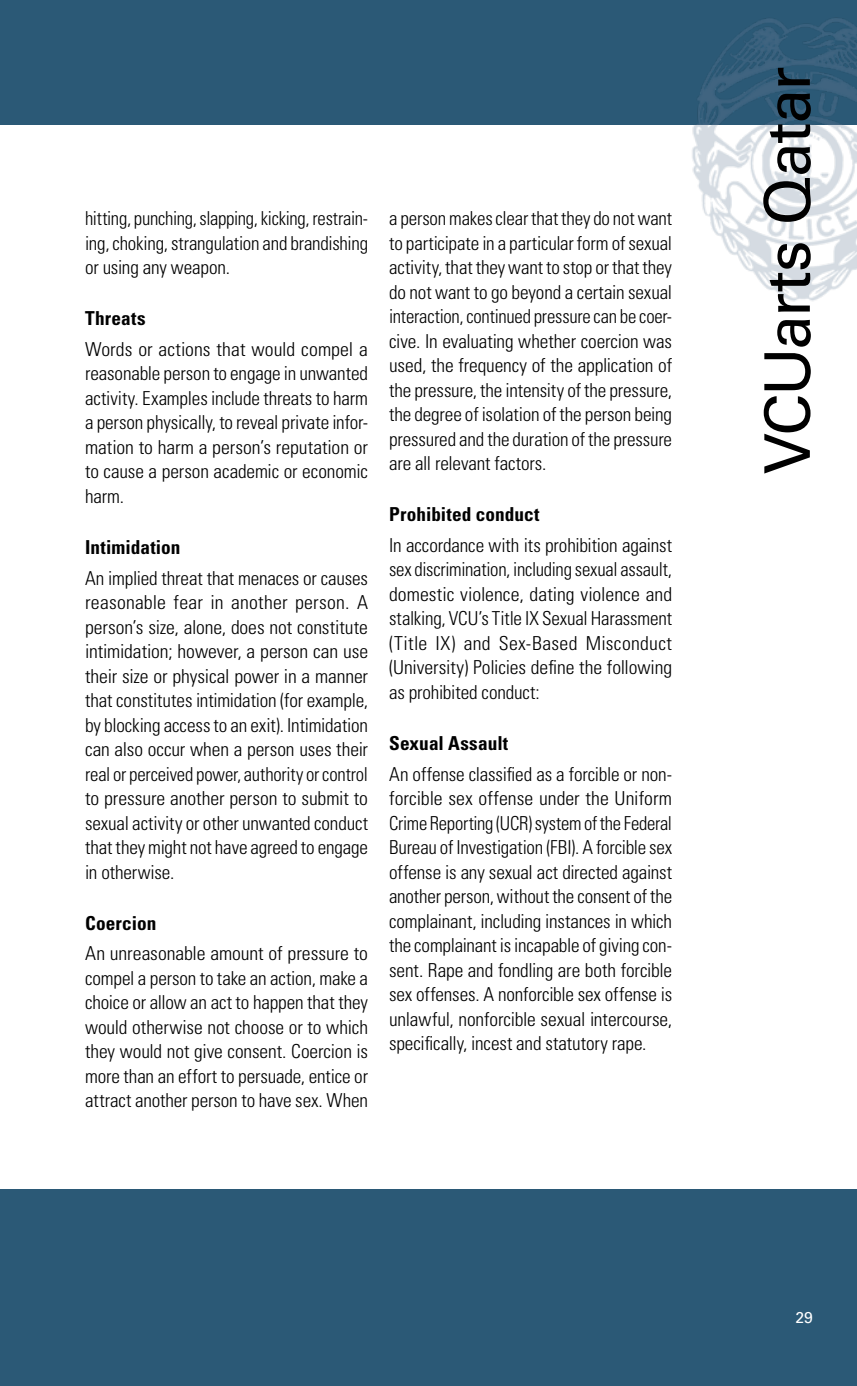
<style>
.page{position:relative;width:857px;height:1386px;background:#fff}
.page>*{position:absolute;margin:0;border:0;box-sizing:border-box;transform-origin:0 0}
.t1{font:63px "Univers LT Std";letter-spacing:-.03em;color:#000}
.body_copy{font:300 condensed 19.25px/24.5px "Univers LT Std";letter-spacing:-.005em;color:#000;text-align:justify}
.H4_-_body_copy_subhe{font:700 condensed 19.25px "Univers LT Std";letter-spacing:.005em;color:#000}
.t2{font:15.75px "Univers LT Std";color:#fff}
</style>
<div class="page">
<div style="left:0;top:0;width:857px;height:125px;background:#2b5976"></div>
<img style="left:692px;top:18px;width:165px;height:284px">
<div style="left:0;top:1189px;width:857px;height:197px;background:#2b5976"></div>
<p class="body_copy" style="left:85px;top:206px;width:285px">hitting, punching, slapping, kicking, restrain&shy;ing, choking, strangulation and brandishing or using any weapon.</p>
<h4 class="H4_-_body_copy_subhe" style="left:85px;top:306px;width:62px">Threats</h4>
<p class="body_copy" style="left:85px;top:337px;width:284px">Words or actions that would compel a reasonable person to engage in unwanted activity. Examples include threats to harm a person physically, to reveal private infor&shy;mation to harm a person’s reputation or to cause a person academic or economic harm.</p>
<h4 class="H4_-_body_copy_subhe" style="left:85px;top:535px;width:97px">Intimidation</h4>
<p class="body_copy" style="left:85px;top:566px;width:285px">An implied threat that menaces or causes reasonable fear in another person. A person’s size, alone, does not constitute intimidation; however, a person can use their size or physical power in a manner that constitutes intimidation (for example, by blocking access to an exit). Intimidation can also occur when a person uses their real or perceived power, authority or control to pressure another person to submit to sexual activity or other unwanted conduct that they might not have agreed to engage in otherwise.</p>
<h4 class="H4_-_body_copy_subhe" style="left:85px;top:911px;width:73px">Coercion</h4>
<p class="body_copy" style="left:85px;top:941px;width:285px">An unreasonable amount of pressure to compel a person to take an action, make a choice or allow an act to happen that they would otherwise not choose or to which they would not give consent. Coercion is more than an effort to persuade, entice or attract another person to have sex. When</p>
<p class="body_copy" style="left:389px;top:206px;width:285px">a person makes clear that they do not want to participate in a particular form of sexual activity, that they want to stop or that they do not want to go beyond a certain sexual interaction, continued pressure can be coer&shy;cive. In evaluating whether coercion was used, the frequency of the application of the pressure, the intensity of the pressure, the degree of isolation of the person being pressured and the duration of the pressure are all relevant factors.</p>
<h4 class="H4_-_body_copy_subhe" style="left:389px;top:502px;width:152px">Prohibited conduct</h4>
<p class="body_copy" style="left:389px;top:533px;width:284px">In accordance with its prohibition against sex discrimination, including sexual assault, domestic violence, dating violence and stalking, VCU’s Title IX Sexual Harassment (Title IX) and Sex-Based Misconduct (University) Policies define the following as prohibited conduct:</p>
<h4 class="H4_-_body_copy_subhe" style="left:389px;top:731px;width:121px">Sexual Assault</h4>
<p class="body_copy" style="left:389px;top:762px;width:285px">An offense classified as a forcible or non&shy;forcible sex offense under the Uniform Crime Reporting (UCR) system of the Federal Bureau of Investigation (FBI). A forcible sex offense is any sexual act directed against another person, without the consent of the complainant, including instances in which the complainant is incapable of giving con&shy;sent. Rape and fondling are both forcible sex offenses. A nonforcible sex offense is unlawful, nonforcible sexual intercourse, specifically, incest and statutory rape.</p>
<h1 class="t1" style="left:750px;top:474px;width:409px;rotate:-90deg">VCUarts Qatar</h1>
<p class="t2" style="left:795px;top:1308px;width:19px">29</p>
</div>
